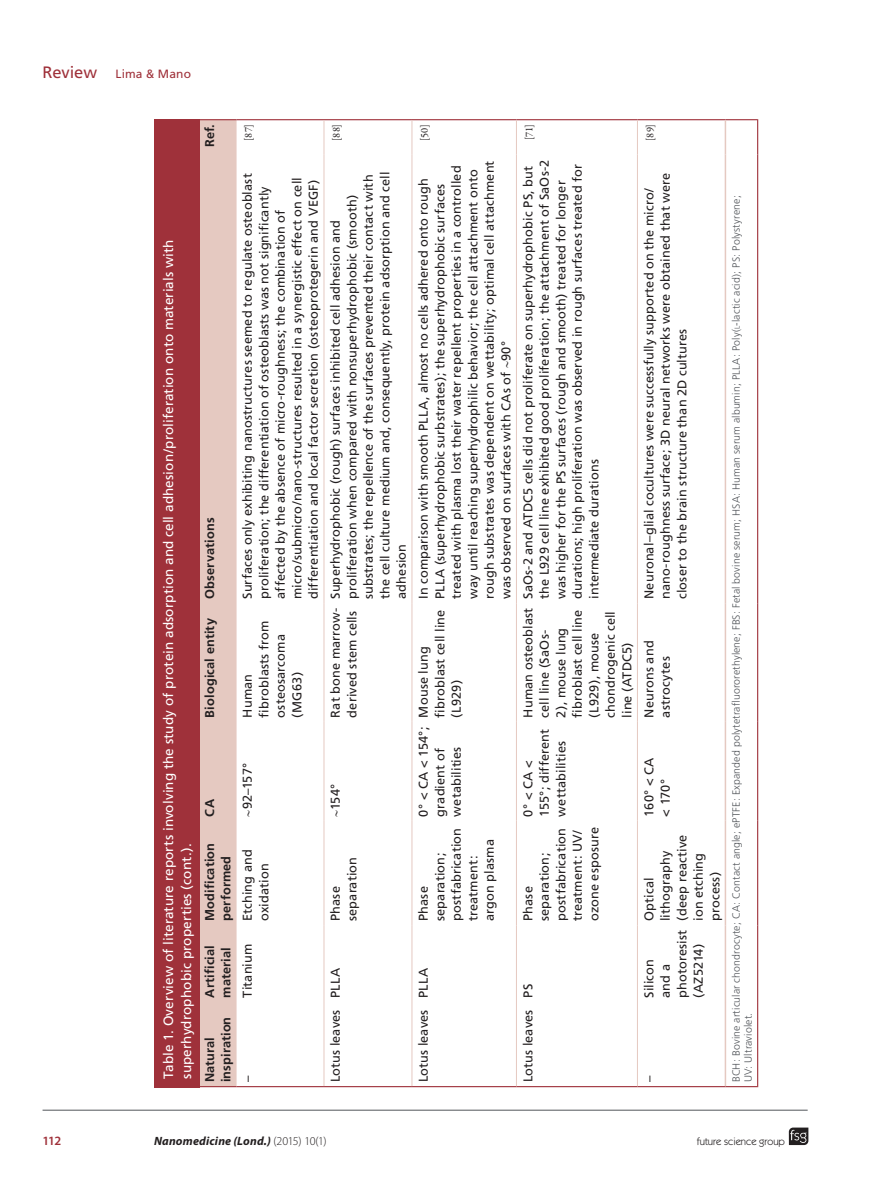
<style>
.page{position:relative;width:885px;height:1191px;background:#fff}
.page>*{position:absolute;margin:0;border:0;box-sizing:border-box;transform-origin:0 0}
.t1{font:13.5px/18px "Frutiger";letter-spacing:.005em;color:#fff}
.t2{font:12.75px/16.5px "Frutiger";letter-spacing:.01em;color:#231f20}
.t3{font:700 12.75px/16.5px "Frutiger 65";letter-spacing:.01em;color:#231f20}
.t4{font:600 12.75px "Myriad Pro";color:#9f313a}
.t5{font:italic 700 12px "Myriad Pro";letter-spacing:.015em;color:#231f20}
.t6{font:12px "Frutiger";letter-spacing:.01em;color:#9f313a}
.t7{font:300 10.5px/12px "Frutiger";letter-spacing:.015em;color:#52555a}
.t8{font:10.5px "Garamond Premr Pro";letter-spacing:.015em;color:#231f20}
.t9{font:10.5px "Itc Kabel";color:#231f20}
.s1{font-size:16.5px}
.s2{font-size:7.35px}
.s3{font-weight:300;font-style:normal}
</style>
<div class="page">
<svg style="left:788px;top:1127px;width:20px;height:18px"></svg>
<hr style="left:43px;top:1109px;width:764px;height:1px;background:#52555a">
<div style="left:200px;top:120px;width:36px;height:966px;background:#e5c9c1"></div>
<hr style="left:236px;top:1086px;width:88px;height:1px;background:#9f313a">
<hr style="left:236px;top:119px;width:88px;height:1px;background:#9f313a">
<hr style="left:324px;top:1086px;width:88px;height:1px;background:#9f313a">
<hr style="left:324px;top:119px;width:88px;height:1px;background:#9f313a">
<hr style="left:412px;top:1086px;width:104px;height:1px;background:#9f313a">
<hr style="left:412px;top:119px;width:104px;height:1px;background:#9f313a">
<hr style="left:516px;top:1086px;width:121px;height:1px;background:#9f313a">
<hr style="left:516px;top:119px;width:121px;height:1px;background:#9f313a">
<hr style="left:637px;top:1086px;width:88px;height:1px;background:#9f313a">
<hr style="left:637px;top:119px;width:88px;height:1px;background:#9f313a">
<hr style="left:725px;top:1086px;width:32px;height:1px;background:#9f313a">
<hr style="left:725px;top:119px;width:32px;height:1px;background:#9f313a">
<hr style="left:757px;top:1002px;width:1px;height:85px;background:#9f313a">
<hr style="left:757px;top:925px;width:1px;height:77px;background:#9f313a">
<hr style="left:757px;top:820px;width:1px;height:105px;background:#9f313a">
<hr style="left:757px;top:722px;width:1px;height:98px;background:#9f313a">
<hr style="left:757px;top:603px;width:1px;height:119px;background:#9f313a">
<hr style="left:757px;top:155px;width:1px;height:448px;background:#9f313a">
<hr style="left:757px;top:119px;width:1px;height:36px;background:#9f313a">
<hr style="left:198px;top:1086px;width:38px;height:1px;background:#9f313a">
<hr style="left:198px;top:119px;width:38px;height:1px;background:#9f313a">
<hr style="left:323px;top:1002px;width:1px;height:84px;background:#e5c9c1">
<hr style="left:323px;top:925px;width:1px;height:77px;background:#e5c9c1">
<hr style="left:323px;top:820px;width:1px;height:105px;background:#e5c9c1">
<hr style="left:323px;top:722px;width:1px;height:98px;background:#e5c9c1">
<hr style="left:323px;top:603px;width:1px;height:119px;background:#e5c9c1">
<hr style="left:323px;top:155px;width:1px;height:448px;background:#e5c9c1">
<hr style="left:323px;top:120px;width:1px;height:35px;background:#e5c9c1">
<hr style="left:411px;top:1002px;width:1px;height:84px;background:#e5c9c1">
<hr style="left:411px;top:925px;width:1px;height:77px;background:#e5c9c1">
<hr style="left:411px;top:820px;width:1px;height:105px;background:#e5c9c1">
<hr style="left:411px;top:722px;width:1px;height:98px;background:#e5c9c1">
<hr style="left:411px;top:603px;width:1px;height:119px;background:#e5c9c1">
<hr style="left:411px;top:155px;width:1px;height:448px;background:#e5c9c1">
<hr style="left:411px;top:120px;width:1px;height:35px;background:#e5c9c1">
<hr style="left:516px;top:1002px;width:1px;height:84px;background:#e5c9c1">
<hr style="left:516px;top:925px;width:1px;height:77px;background:#e5c9c1">
<hr style="left:516px;top:820px;width:1px;height:105px;background:#e5c9c1">
<hr style="left:516px;top:722px;width:1px;height:98px;background:#e5c9c1">
<hr style="left:516px;top:603px;width:1px;height:119px;background:#e5c9c1">
<hr style="left:516px;top:155px;width:1px;height:448px;background:#e5c9c1">
<hr style="left:516px;top:120px;width:1px;height:35px;background:#e5c9c1">
<hr style="left:637px;top:1002px;width:1px;height:84px;background:#e5c9c1">
<hr style="left:637px;top:925px;width:1px;height:77px;background:#e5c9c1">
<hr style="left:637px;top:820px;width:1px;height:105px;background:#e5c9c1">
<hr style="left:637px;top:722px;width:1px;height:98px;background:#e5c9c1">
<hr style="left:637px;top:603px;width:1px;height:119px;background:#e5c9c1">
<hr style="left:637px;top:155px;width:1px;height:448px;background:#e5c9c1">
<hr style="left:637px;top:120px;width:1px;height:35px;background:#e5c9c1">
<hr style="left:724px;top:1002px;width:2px;height:84px;background:#e5c9c1">
<hr style="left:724px;top:925px;width:2px;height:77px;background:#e5c9c1">
<hr style="left:724px;top:820px;width:2px;height:105px;background:#e5c9c1">
<hr style="left:724px;top:722px;width:2px;height:98px;background:#e5c9c1">
<hr style="left:724px;top:603px;width:2px;height:119px;background:#e5c9c1">
<hr style="left:724px;top:155px;width:2px;height:448px;background:#e5c9c1">
<hr style="left:724px;top:120px;width:2px;height:35px;background:#e5c9c1">
<div style="left:154px;top:119px;width:46px;height:968px;background:#9f313a"></div>
<p class="t6" style="left:43px;top:67px;width:150px"><span class="s1">Review</span> Lima &amp; Mano</p>
<p class="t3" style="left:201px;top:147px;width:25px;rotate:-90deg">Ref.</p>
<p class="t8" style="left:242px;top:141px;width:19px;rotate:-90deg">[87]</p>
<p class="t8" style="left:330px;top:141px;width:19px;rotate:-90deg">[88]</p>
<p class="t1" style="left:160px;top:1078px;width:841px;rotate:-90deg">Table 1. Overview of literature reports involving the study of protein adsorption and cell adhesion/proliferation onto materials with superhydrophobic properties (cont.).</p>
<p class="t3" style="left:201px;top:599px;width:83px;rotate:-90deg">Observations</p>
<p class="t3" style="left:201px;top:717px;width:101px;rotate:-90deg">Biological entity</p>
<p class="t2" style="left:239px;top:599px;width:427px;rotate:-90deg">Surfaces only exhibiting nanostructures seemed to regulate osteoblast proliferation; the differentiation of osteoblasts was not significantly affected by the absence of micro-roughness; the combination of micro/submicro/nano-structures resulted in a synergistic effect on cell differentiation and local factor secretion (osteoprotegerin and VEGF)</p>
<p class="t2" style="left:239px;top:717px;width:98px;rotate:-90deg">Human fibroblasts from osteosarcoma (MG63)</p>
<p class="t2" style="left:327px;top:599px;width:429px;rotate:-90deg">Superhydrophobic (rough) surfaces inhibited cell adhesion and proliferation when compared with nonsuperhydrophobic (smooth) substrates; the repellence of the surfaces prevented their contact with the cell culture medium and, consequently, protein adsorption and cell adhesion</p>
<p class="t2" style="left:327px;top:717px;width:111px;rotate:-90deg">Rat bone marrow&shy;derived stem cells</p>
<p class="t3" style="left:201px;top:816px;width:19px;rotate:-90deg">CA</p>
<p class="t2" style="left:239px;top:816px;width:55px;rotate:-90deg">∼92–157°</p>
<p class="t3" style="left:201px;top:921px;width:80px;rotate:-90deg">Modification performed</p>
<p class="t2" style="left:239px;top:921px;width:73px;rotate:-90deg">Etching and oxidation</p>
<p class="t3" style="left:201px;top:997px;width:54px;rotate:-90deg">Artificial material</p>
<p class="t3" style="left:201px;top:1082px;width:67px;rotate:-90deg">Natural inspiration</p>
<p class="t2" style="left:239px;top:997px;width:55px;rotate:-90deg">Titanium</p>
<p class="t2" style="left:239px;top:1082px;width:8px;rotate:-90deg">–</p>
<p class="t2" style="left:327px;top:816px;width:34px;rotate:-90deg">∼154°</p>
<p class="t2" style="left:327px;top:921px;width:66px;rotate:-90deg">Phase separation</p>
<p class="t2" style="left:327px;top:1082px;width:116px;rotate:-90deg">Lotus leaves PLLA</p>
<p class="t8" style="left:418px;top:141px;width:18px;rotate:-90deg">[50]</p>
<p class="t2" style="left:415px;top:599px;width:440px;rotate:-90deg">In comparison with smooth PLLA, almost no cells adhered onto rough PLLA (superhydrophobic surbstrates); the superhydrophobic surfaces treated with plasma lost their water repellent properties in a controlled way until reaching superhydrophilic behavior; the cell attachment onto rough substrates was dependent on wettability; optimal cell attachment was observed on surfaces with CAs of ∼90°</p>
<p class="t2" style="left:415px;top:717px;width:109px;rotate:-90deg">Mouse lung fibroblast cell line (L929)</p>
<p class="t2" style="left:415px;top:816px;width:91px;rotate:-90deg">0° &lt; CA &lt; 154°; gradient of wetabilities</p>
<p class="t2" style="left:415px;top:921px;width:94px;rotate:-90deg">Phase separation; postfabrication treatment: argon plasma</p>
<p class="t2" style="left:415px;top:1082px;width:116px;rotate:-90deg">Lotus leaves PLLA</p>
<p class="t8" style="left:522px;top:140px;width:18px;rotate:-90deg">[71]</p>
<p class="t2" style="left:519px;top:599px;width:440px;rotate:-90deg">SaOs-2 and ATDC5 cells did not proliferate on superhydrophobic PS, but the L929 cell line exhibited good proliferation; the attachment of SaOs-2 was higher for the PS surfaces (rough and smooth) treated for longer durations; high proliferation was observed in rough surfaces treated for intermediate durations</p>
<p class="t2" style="left:519px;top:717px;width:111px;rotate:-90deg">Human osteoblast cell line (SaOs-<br>2), mouse lung fibroblast cell line (L929), mouse chondrogenic cell line (ATDC5)</p>
<p class="t2" style="left:519px;top:816px;width:89px;rotate:-90deg">0° &lt; CA &lt;<br>155°; different wettabilities</p>
<p class="t2" style="left:519px;top:921px;width:96px;rotate:-90deg">Phase separation; postfabrication treatment: UV/ ozone esposure</p>
<p class="t2" style="left:519px;top:1082px;width:100px;rotate:-90deg">Lotus leaves PS</p>
<p class="t8" style="left:643px;top:141px;width:19px;rotate:-90deg">[89]</p>
<p class="t2" style="left:640px;top:599px;width:428px;rotate:-90deg">Neuronal–glial cocultures were successfully supported on the micro/ nano-roughness surface; 3D neural networks were obtained that were closer to the brain structure than 2D cultures</p>
<p class="t2" style="left:640px;top:717px;width:78px;rotate:-90deg">Neurons and astrocytes</p>
<p class="t2" style="left:640px;top:816px;width:60px;rotate:-90deg">160° &lt; CA &lt; 170°</p>
<p class="t2" style="left:640px;top:921px;width:88px;rotate:-90deg">Optical lithography (deep reactive ion etching process)</p>
<p class="t2" style="left:640px;top:997px;width:70px;rotate:-90deg">Silicon<br>and a photoresist (AZ5214)</p>
<p class="t2" style="left:640px;top:1082px;width:8px;rotate:-90deg">–</p>
<p class="t7" style="left:730px;top:1082px;width:888px;rotate:-90deg">BCH: Bovine articular chondrocyte; CA: Contact angle; ePTFE: Expanded polytetrafluororethylene; FBS: Fetal bovine serum; HSA: Human serum albumin; PLLA: Poly(<span class="s2">l</span>-lactic acid); PS: Polystyrene;<br>UV: Ultraviolet.</p>
<p class="t4" style="left:43px;top:1132px;width:20px">112</p>
<p class="t5" style="left:154px;top:1132px;width:174px">Nanomedicine (Lond.) <span class="s3">(2015) 10(1)</span></p>
<p class="t9" style="left:696px;top:1135px;width:90px">future science group</p>
</div>
